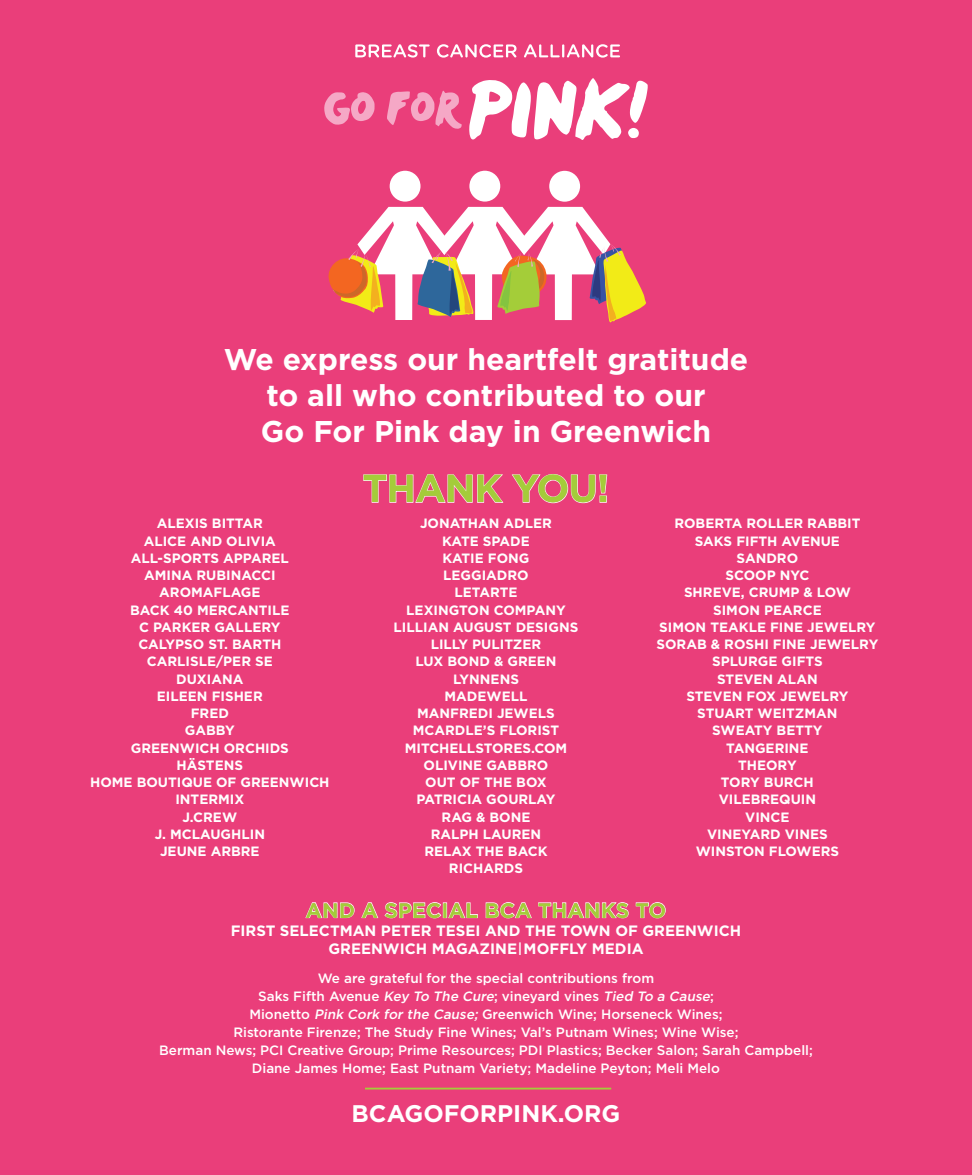
<style>
.page{position:relative;width:972px;height:1175px;background:#fff}
.page>*{position:absolute;margin:0;border:0;box-sizing:border-box;transform-origin:0 0}
.t1{font:700 39px "Gotham";letter-spacing:-.03em;color:#a4cc3a}
.t2{font:700 30px/36px "Gotham";color:#fff;text-align:center}
.t3{font:700 24px "Gotham";color:#fff}
.t4{font:700 21px "Gotham";color:#a4cc3a}
.t5{font:700 15px "Gotham";color:#fff}
.t6{font:700 13.5px/17.2px "Gotham";color:#fff;text-align:center}
.t7{font:500 13.5px/18px "Gotham";color:#fff;text-align:center}
.s1{font-weight:400;font-size:18px}
.s2{font-style:italic}
</style>
<div class="page">
<div style="left:0;top:0;width:972px;height:1174px;background:#ea3e7a"></div>
<svg style="left:363px;top:474px;width:141px;height:29px"></svg>
<svg style="left:511px;top:474px;width:96px;height:29px"></svg>
<hr style="left:365px;top:1087px;width:246px;height:2px;background:#a4cc3a">
<svg style="left:305px;top:902px;width:50px;height:16px"></svg>
<svg style="left:361px;top:902px;width:81px;height:16px"></svg>
<div style="left:443px;top:902px;width:4px;height:16px;border:1px solid #fff"></div>
<svg style="left:448px;top:902px;width:30px;height:16px"></svg>
<svg style="left:485px;top:902px;width:47px;height:16px"></svg>
<svg style="left:538px;top:902px;width:91px;height:16px"></svg>
<svg style="left:636px;top:902px;width:30px;height:16px"></svg>
<div style="left:390px;top:171px;width:31px;height:31px;background:#fff;border-radius:50%"></div>
<div style="left:549px;top:171px;width:31px;height:31px;background:#fff;border-radius:50%"></div>
<div style="left:469px;top:171px;width:31px;height:30px;background:#fff;border-radius:50%"></div>
<svg style="left:328px;top:207px;width:318px;height:115px"></svg>
<svg style="left:469px;top:78px;width:179px;height:62px"></svg>
<svg style="left:324px;top:92px;width:51px;height:33px"></svg>
<svg style="left:387px;top:90px;width:75px;height:39px"></svg>
<svg style="left:355px;top:44px;width:75px;height:14px"></svg>
<svg style="left:437px;top:44px;width:80px;height:14px"></svg>
<svg style="left:524px;top:44px;width:96px;height:14px"></svg>
<p class="t2" style="left:224px;top:341px;width:526px">We express our heartfelt gratitude to all who contributed to our<br>Go For Pink day in Greenwich</p>
<p class="t1" style="left:362px;top:466px;width:249px">THANK YOU!</p>
<p class="t6" style="left:157px;top:514px;width:108px">ALEXIS BITTAR</p>
<p class="t6" style="left:144px;top:532px;width:134px">ALICE AND OLIVIA</p>
<p class="t6" style="left:131px;top:549px;width:160px">ALL-SPORTS APPAREL</p>
<p class="t6" style="left:144px;top:566px;width:133px">AMINA RUBINACCI</p>
<p class="t6" style="left:159px;top:583px;width:103px">AROMAFLAGE</p>
<p class="t6" style="left:130px;top:601px;width:161px">BACK 40 MERCANTILE</p>
<p class="t6" style="left:139px;top:618px;width:143px">C PARKER GALLERY</p>
<p class="t6" style="left:138px;top:635px;width:145px">CALYPSO ST. BARTH</p>
<p class="t6" style="left:147px;top:652px;width:128px">CARLISLE/PER SE</p>
<p class="t6" style="left:176px;top:670px;width:69px">DUXIANA</p>
<p class="t6" style="left:157px;top:687px;width:107px">EILEEN FISHER</p>
<p class="t6" style="left:191px;top:704px;width:40px">FRED</p>
<p class="t6" style="left:185px;top:721px;width:52px">GABBY</p>
<p class="t6" style="left:131px;top:739px;width:160px">GREENWICH ORCHIDS</p>
<p class="t6" style="left:177px;top:756px;width:68px">HÄSTENS</p>
<p class="t6" style="left:90px;top:773px;width:241px">HOME BOUTIQUE OF GREENWICH</p>
<p class="t6" style="left:175px;top:790px;width:70px">INTERMIX</p>
<p class="t6" style="left:183px;top:808px;width:56px">J.CREW</p>
<p class="t6" style="left:155px;top:825px;width:112px">J. MCLAUGHLIN</p>
<p class="t6" style="left:160px;top:842px;width:101px">JEUNE ARBRE</p>
<p class="t6" style="left:420px;top:514px;width:133px">JONATHAN ADLER</p>
<p class="t6" style="left:442px;top:532px;width:89px">KATE SPADE</p>
<p class="t6" style="left:443px;top:549px;width:88px">KATIE FONG</p>
<p class="t6" style="left:443px;top:566px;width:87px">LEGGIADRO</p>
<p class="t6" style="left:454px;top:583px;width:65px">LETARTE</p>
<p class="t6" style="left:406px;top:601px;width:161px">LEXINGTON COMPANY</p>
<p class="t6" style="left:394px;top:618px;width:186px">LILLIAN AUGUST DESIGNS</p>
<p class="t6" style="left:431px;top:635px;width:112px">LILLY PULITZER</p>
<p class="t6" style="left:415px;top:652px;width:143px">LUX BOND &amp; GREEN</p>
<p class="t6" style="left:453px;top:670px;width:67px">LYNNENS</p>
<p class="t6" style="left:445px;top:687px;width:84px">MADEWELL</p>
<p class="t6" style="left:417px;top:704px;width:139px">MANFREDI JEWELS</p>
<p class="t6" style="left:413px;top:721px;width:148px">MCARDLE’S FLORIST</p>
<p class="t6" style="left:405px;top:739px;width:164px">MITCHELLSTORES.COM</p>
<p class="t6" style="left:424px;top:756px;width:126px">OLIVINE GABBRO</p>
<p class="t6" style="left:425px;top:773px;width:123px">OUT OF THE BOX</p>
<p class="t6" style="left:416px;top:790px;width:141px">PATRICIA GOURLAY</p>
<p class="t6" style="left:431px;top:808px;width:112px">RAG &amp; BONE<br>RALPH LAUREN</p>
<p class="t6" style="left:424px;top:842px;width:125px">RELAX THE BACK</p>
<p class="t6" style="left:449px;top:859px;width:76px">RICHARDS</p>
<p class="t6" style="left:674px;top:514px;width:188px">ROBERTA ROLLER RABBIT</p>
<p class="t6" style="left:695px;top:532px;width:147px">SAKS FIFTH AVENUE</p>
<p class="t6" style="left:737px;top:549px;width:63px">SANDRO</p>
<p class="t6" style="left:726px;top:566px;width:85px">SCOOP NYC</p>
<p class="t6" style="left:684px;top:583px;width:168px">SHREVE, CRUMP &amp; LOW</p>
<p class="t6" style="left:713px;top:601px;width:110px">SIMON PEARCE</p>
<p class="t6" style="left:659px;top:618px;width:218px">SIMON TEAKLE FINE JEWELRY</p>
<p class="t6" style="left:656px;top:635px;width:223px">SORAB &amp; ROSHI FINE JEWELRY</p>
<p class="t6" style="left:712px;top:652px;width:112px">SPLURGE GIFTS</p>
<p class="t6" style="left:717px;top:670px;width:102px">STEVEN ALAN</p>
<p class="t6" style="left:686px;top:687px;width:163px">STEVEN FOX JEWELRY</p>
<p class="t6" style="left:697px;top:704px;width:142px">STUART WEITZMAN</p>
<p class="t6" style="left:712px;top:721px;width:112px">SWEATY BETTY</p>
<p class="t6" style="left:726px;top:739px;width:84px">TANGERINE</p>
<p class="t6" style="left:738px;top:756px;width:60px">THEORY</p>
<p class="t6" style="left:721px;top:773px;width:94px">TORY BURCH</p>
<p class="t6" style="left:719px;top:790px;width:99px">VILEBREQUIN</p>
<p class="t6" style="left:745px;top:808px;width:46px">VINCE</p>
<p class="t6" style="left:707px;top:825px;width:122px">VINEYARD VINES</p>
<p class="t6" style="left:696px;top:842px;width:145px">WINSTON FLOWERS</p>
<p class="t4" style="left:306px;top:898px;width:362px">AND A SPECIAL BCA THANKS TO</p>
<p class="t5" style="left:231px;top:921px;width:512px">FIRST SELECTMAN PETER TESEI AND THE TOWN OF GREENWICH</p>
<p class="t5" style="left:328px;top:939px;width:317px">GREENWICH MAGAZINE<span class="s1">I</span>MOFFLY MEDIA</p>
<p class="t7" style="left:159px;top:968px;width:655px">We are grateful for the special contributions from<br>Saks Fifth Avenue <span class="s2">Key To The Cure</span>; vineyard vines <span class="s2">Tied To a Cause</span>;<br>Mionetto <span class="s2">Pink Cork for the Cause;</span> Greenwich Wine; Horseneck Wines;<br>Ristorante Firenze; The Study Fine Wines; Val’s Putnam Wines; Wine Wise;<br>Berman News; PCI Creative Group; Prime Resources; PDI Plastics; Becker Salon; Sarah Campbell; Diane James Home; East Putnam Variety; Madeline Peyton; Meli Melo</p>
<p class="t3" style="left:352px;top:1099px;width:270px">BCAGOFORPINK.ORG</p>
</div>
